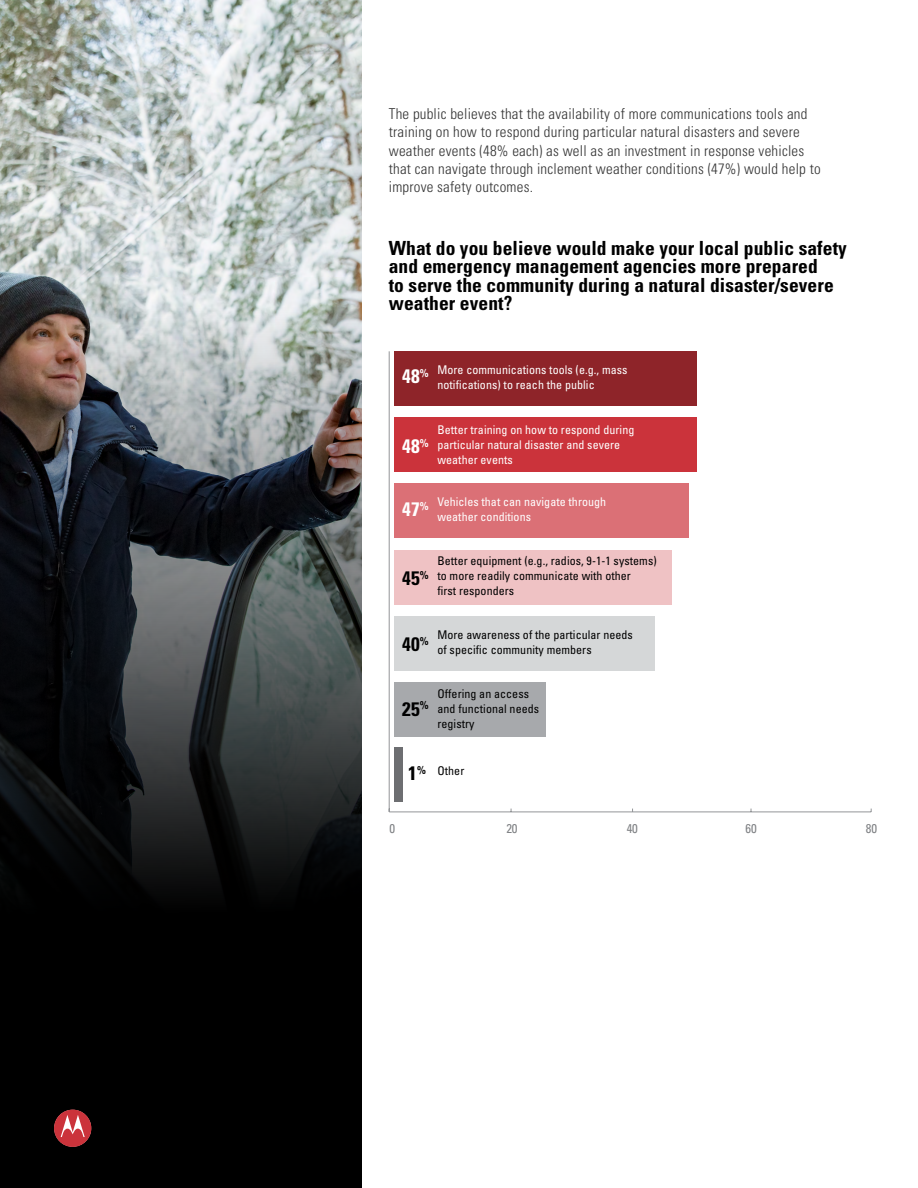
<style>
.page{position:relative;width:918px;height:1188px;background:#fff}
.page>*{position:absolute;margin:0;border:0;box-sizing:border-box;transform-origin:0 0}
.t1{font:700 condensed 19.5px/18.3px "Univers LT Std";letter-spacing:.005em;color:#000}
.t2{font:700 condensed 19.5px "Univers LT Std";color:#fff}
.t3{font:300 condensed 15px/18.3px "Univers LT Std";letter-spacing:.015em;color:#343434}
.t4{font:condensed 12.75px "Univers LT Std";letter-spacing:-.015em;color:#808285}
.t5{font:condensed 12px/15px "Univers LT Std";letter-spacing:.005em;color:#000}
.t6{font:condensed 12px/15px "Univers LT Std";letter-spacing:.005em;color:#fff}
.s1{font-weight:700;font-size:19.5px}
.s2{font-weight:700;font-size:11.4px}
</style>
<div class="page">
<div style="left:0;top:0;width:362px;height:1188px;background:#000"></div>
<img style="left:0;top:0;width:362px;height:889px">
<div style="left:394px;top:418px;width:303px;height:54px;background:#cb333b"></div>
<div style="left:394px;top:351px;width:303px;height:54px;background:#8e2429"></div>
<div style="left:394px;top:484px;width:295px;height:54px;background:#db7076"></div>
<div style="left:394px;top:550px;width:278px;height:54px;background:#efc2c4"></div>
<div style="left:394px;top:616px;width:260px;height:54px;background:#d5d7d8"></div>
<div style="left:394px;top:683px;width:151px;height:54px;background:#a7a9ac"></div>
<hr style="left:389px;top:812px;width:482px;height:1px;background:#939598">
<hr style="left:389px;top:351px;width:1px;height:461px;background:#939598">
<div style="left:394px;top:747px;width:8px;height:54px;background:#6d6e71"></div>
<svg style="left:54px;top:1110px;width:37px;height:37px"></svg>
<p class="t3" style="left:389px;top:104px;width:434px">The public believes that the availability of more communications tools and training on how to respond during particular natural disasters and severe weather events (48% each) as well as an investment in response vehicles that can navigate through inclement weather conditions (47%) would help to improve safety outcomes.</p>
<h1 class="t1" style="left:389px;top:239px;width:460px">What do you believe would make your local public safety and emergency management agencies more prepared<br>to serve the community during a natural disaster/severe weather event?</h1>
<h1 class="t2" style="left:402px;top:364px;width:28px">48<sup>%</sup></h1>
<h1 class="t2" style="left:402px;top:434px;width:28px">48<sup>%</sup></h1>
<h1 class="t2" style="left:402px;top:497px;width:28px">47<sup>%</sup></h1>
<h1 class="t1" style="left:402px;top:569px;width:28px">45<sup>%</sup></h1>
<h1 class="t1" style="left:402px;top:635px;width:28px">40<sup>%</sup></h1>
<p class="t6" style="left:437px;top:362px;width:192px">More communications tools (e.g., mass notifications) to reach the public</p>
<p class="t6" style="left:437px;top:422px;width:198px">Better training on how to respond during particular natural disaster and severe weather events</p>
<p class="t6" style="left:437px;top:494px;width:170px">Vehicles that can navigate through weather conditions</p>
<p class="t5" style="left:437px;top:553px;width:221px">Better equipment (e.g., radios, 9-1-1 systems) to more readily communicate with other<br>first responders</p>
<p class="t5" style="left:437px;top:627px;width:197px">More awareness of the particular needs of specific community members</p>
<p class="t5" style="left:437px;top:686px;width:103px">Offering an access and functional needs registry</p>
<p class="t5" style="left:408px;top:763px;width:58px"><span class="s1">1</span><span class="s2">%</span> Other</p>
<h1 class="t1" style="left:402px;top:699px;width:28px">25<sup>%</sup></h1>
<p class="t4" style="left:390px;top:820px;width:7px">0</p>
<p class="t4" style="left:506px;top:820px;width:13px">20</p>
<p class="t4" style="left:627px;top:820px;width:13px">40</p>
<p class="t4" style="left:746px;top:820px;width:13px">60</p>
<p class="t4" style="left:866px;top:820px;width:13px">80</p>
</div>
